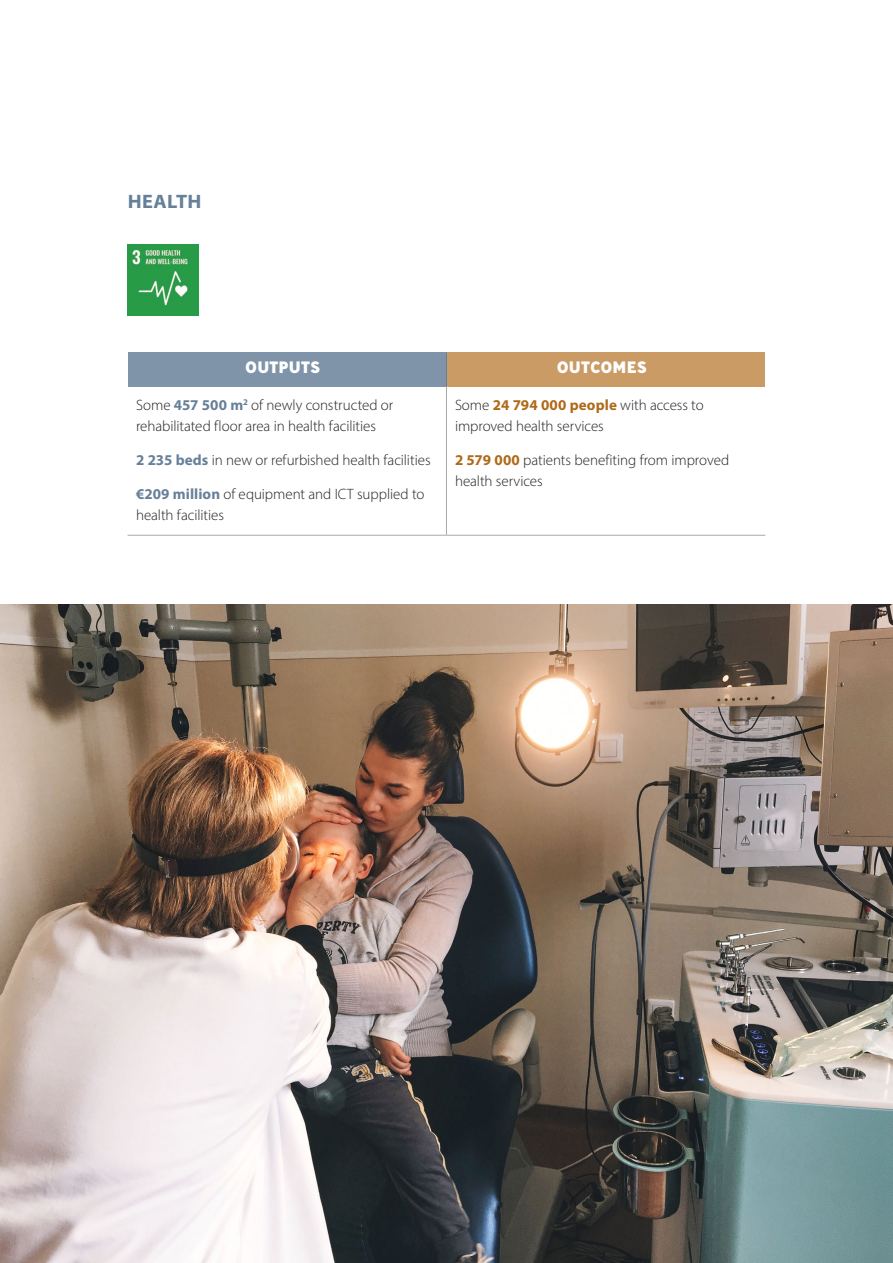
<style>
.page{position:relative;width:893px;height:1263px;background:#fff}
.page>*{position:absolute;margin:0;border:0;box-sizing:border-box;transform-origin:0 0}
._03_TITRE_SECTOR{font:700 19.5px "Myriad Pro";letter-spacing:.015em;color:#678099;scale:1.04 1}
._07_TITRE_TABLEAU{font:800 16.5px "Ministry";letter-spacing:.01em;color:#fff}
._09_texte_OUTPUT{font:300 15px/21px "Myriad Pro";letter-spacing:-.005em;color:#231f20}
.s1{font-weight:700;color:#678099}
.s2{font-weight:700;color:#af6a18}
</style>
<div class="page">
<img style="left:128px;top:245px;width:71px;height:71px">
<div style="left:128px;top:352px;width:318px;height:34px;background:#7f94a9"></div>
<div style="left:446px;top:352px;width:319px;height:34px;background:#cb9b66"></div>
<hr style="left:446px;top:352px;width:1px;height:34px;background:#678099">
<hr style="left:446px;top:386px;width:1px;height:149px;background:#a8a9ad">
<hr style="left:128px;top:535px;width:318px;height:1px;background:#a8a9ad">
<hr style="left:446px;top:535px;width:319px;height:1px;background:#a8a9ad">
<img style="left:0;top:604px;width:893px;height:659px">
<p class="_03_TITRE_SECTOR" style="left:128px;top:189px;width:72px">HEALTH</p>
<p class="_07_TITRE_TABLEAU" style="left:245px;top:356px;width:77px">OUTPUTS</p>
<p class="_07_TITRE_TABLEAU" style="left:557px;top:356px;width:92px">OUTCOMES</p>
<p class="_09_texte_OUTPUT" style="left:136px;top:395px;width:259px">Some <span class="s1">457 500 m</span><sup>2</sup> of newly constructed or rehabilitated floor area in health facilities</p>
<p class="_09_texte_OUTPUT" style="left:136px;top:449px;width:296px"><span class="s1">2 235 beds</span> in new or refurbished health facilities</p>
<p class="_09_texte_OUTPUT" style="left:136px;top:483px;width:290px"><span class="s1">€209 million</span> of equipment and ICT supplied to health facilities</p>
<p class="_09_texte_OUTPUT" style="left:455px;top:395px;width:250px">Some <span class="s2">24 794 000 people</span> with access to improved health services</p>
<p class="_09_texte_OUTPUT" style="left:455px;top:449px;width:276px"><span class="s2">2 579 000</span> patients benefiting from improved health services</p>
</div>
